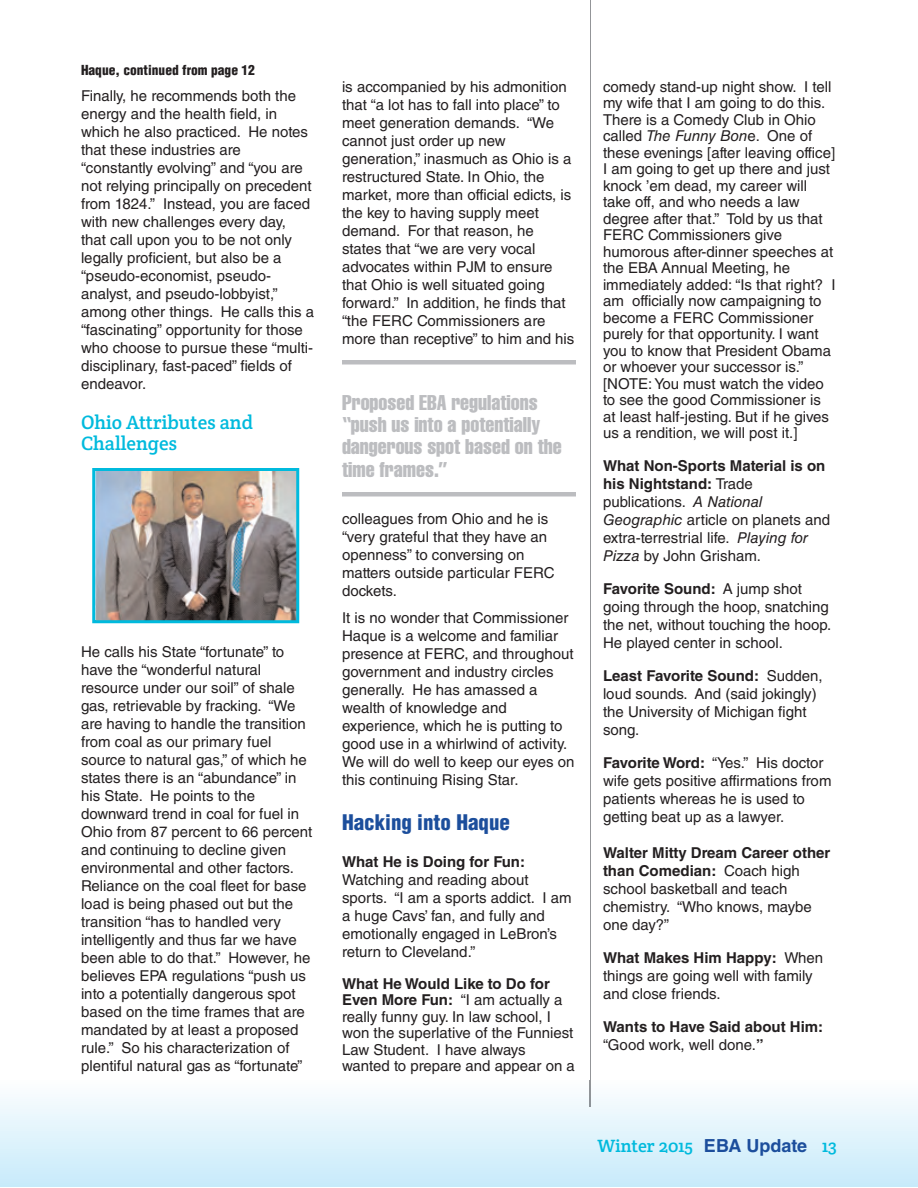
<style>
.page{position:relative;width:918px;height:1188px;background:#fff}
.page>*{position:absolute;margin:0;border:0;box-sizing:border-box;transform-origin:0 0}
.t1{font:21px/22.5px "Helvetica LT Std Comp";color:#bcbdc0}
.t2{font:900 condensed 21px "Helvetica LT Std";color:#1c4e9c}
.t3{font:19.5px/21px "Crete Round";color:#00badd}
.t4{font:18px "Crete Round";color:#00badd}
.t5{font:15px/18px "Helvetica LT Std";color:#231f20}
.t6{font:700 15px/18px "Helvetica LT Std";color:#231f20}
.t7{font:900 condensed 13.5px "Helvetica LT Std";color:#231f20}
.s1{font-weight:700}
.s2{font-style:italic}
.s3{font-weight:400}
.s4{font-family:"Helvetica LT Std";font-weight:700;color:#1c4e9c}
</style>
<div class="page">
<div style="left:0;top:1080px;width:918px;height:106px;background:linear-gradient(to bottom,#fdfefe,#c8ebfa)"></div>
<hr style="left:590px;top:0;width:1px;height:1080px;background:#939598">
<svg style="left:590px;top:1080px;width:1px;height:27px"></svg>
<img style="left:96px;top:472px;width:199px;height:147px">
<div style="left:92px;top:468px;width:207px;height:155px;border:3px solid #00badd"></div>
<hr style="left:342px;top:360px;width:234px;height:4px;background:#bcbdc0">
<hr style="left:342px;top:492px;width:234px;height:4px;background:#bcbdc0">
<p class="t7" style="left:81px;top:65px;width:175px">Haque, continued from page 12</p>
<p class="t5" style="left:81px;top:88px;width:235px">Finally, he recommends both the energy and the health field, in which he also practiced. He notes that these industries are “constantly evolving” and “you are not relying principally on precedent from 1824.” Instead, you are faced with new challenges every day, that call upon you to be not only legally proficient, but also be a “pseudo-economist, pseudo&shy;analyst, and pseudo-lobbyist,” among other things. He calls this a “fascinating” opportunity for those who choose to pursue these “multi&shy;disciplinary, fast-paced” fields of endeavor.</p>
<h2 class="t3" style="left:81px;top:414px;width:174px">Ohio Attributes and<br>Challenges</h2>
<p class="t5" style="left:81px;top:644px;width:233px">He calls his State “fortunate” to have the “wonderful natural resource under our soil” of shale gas, retrievable by fracking. “We are having to handle the transition from coal as our primary fuel source to natural gas,” of which he states there is an “abundance” in his State. He points to the downward trend in coal for fuel in<br>Ohio from 87 percent to 66 percent and continuing to decline given environmental and other factors.<br>Reliance on the coal fleet for base load is being phased out but the transition “has to handled very intelligently and thus far we have been able to do that.” However, he believes EPA regulations “push us into a potentially dangerous spot based on the time frames that are mandated by at least a proposed rule.” So his characterization of plentiful natural gas as “fortunate”</p>
<p class="t5" style="left:342px;top:79px;width:234px">is accompanied by his admonition that “a lot has to fall into place” to meet generation demands. “We cannot just order up new generation,” inasmuch as Ohio is a restructured State. In Ohio, the market, more than official edicts, is the key to having supply meet demand. For that reason, he states that “we are very vocal advocates within PJM to ensure that Ohio is well situated going forward.” In addition, he finds that “the FERC Commissioners are more than receptive” to him and his</p>
<h1 class="t1" style="left:342px;top:392px;width:221px">Proposed EBA regulations “push us into a potentially dangerous spot based on the time frames.”</h1>
<p class="t5" style="left:342px;top:511px;width:214px">colleagues from Ohio and he is “very grateful that they have an openness” to conversing on matters outside particular FERC dockets.</p>
<p class="t5" style="left:342px;top:610px;width:234px">It is no wonder that Commissioner<br>Haque is a welcome and familiar presence at FERC, and throughout government and industry circles generally. He has amassed a wealth of knowledge and experience, which he is putting to good use in a whirlwind of activity.<br>We will do well to keep our eyes on this continuing Rising Star.</p>
<h1 class="t2" style="left:342px;top:814px;width:170px">Hacking into Haque</h1>
<p class="t6" style="left:342px;top:854px;width:185px">What He is Doing for Fun:</p>
<p class="t5" style="left:342px;top:872px;width:231px">Watching and reading about sports. “I am a sports addict. I am a huge Cavs’ fan, and fully and emotionally engaged in LeBron’s return to Cleveland.”</p>
<p class="t5" style="left:342px;top:977px;width:234px;line-height:16.5px"><span class="s1">What He Would Like to Do for<br>Even More Fun:</span> “I am actually a really funny guy. In law school, I won the superlative of the Funniest<br>Law Student. I have always wanted to prepare and appear on a</p>
<p class="t5" style="left:603px;top:80px;width:234px;line-height:16.5px">comedy stand-up night show. I tell my wife that I am going to do this.<br>There is a Comedy Club in Ohio called <span class="s2">The Funny Bon</span>e. One of these evenings [after leaving office]<br>I am going to get up there and just knock ’em dead, my career will take off, and who needs a law degree after that.” Told by us that<br>FERC Commissioners give humorous after-dinner speeches at the EBA Annual Meeting, he immediately added: “Is that right? I am officially now campaigning to become a FERC Commissioner purely for that opportunity. I want you to know that President Obama or whoever your successor is.” [NOTE: You must watch the video to see the good Commissioner is at least half-jesting. But if he gives us a rendition, we will post it.]</p>
<p class="t5" style="left:603px;top:458px;width:229px"><span class="s1">What Non-Sports Material is on his Nightstand:</span> Trade publications. <span class="s2">A National<br>Geographic</span> article on planets and extra-terrestrial life. <span class="s2">Playing for<br>Pizza</span> by John Grisham.</p>
<p class="t5" style="left:603px;top:581px;width:230px"><span class="s1">Favorite Sound:</span> A jump shot going through the hoop, snatching the net, without touching the hoop.<br>He played center in school.</p>
<p class="t5" style="left:603px;top:668px;width:221px"><span class="s1">Least Favorite Sound:</span> Sudden, loud sounds. And (said jokingly) the University of Michigan fight song.</p>
<p class="t5" style="left:603px;top:755px;width:230px"><span class="s1">Favorite Word:</span> “Yes.” His doctor wife gets positive affirmations from patients whereas he is used to getting beat up as a lawyer.</p>
<p class="t5" style="left:603px;top:845px;width:229px"><span class="s1">Walter Mitty Dream Career other than Comedian:</span> Coach high school basketball and teach chemistry. “Who knows, maybe one day?”</p>
<p class="t5" style="left:603px;top:950px;width:222px"><span class="s1">What Makes Him Happy:</span> When things are going well with family and close friends.</p>
<p class="t6" style="left:603px;top:1019px;width:222px">Wants to Have Said about Him: <span class="s3">“Good work, well done.</span>”</p>
<p class="t4" style="left:597px;top:1140px;width:241px">Winter 2015 <span class="s4">EBA Update</span> 13</p>
</div>
